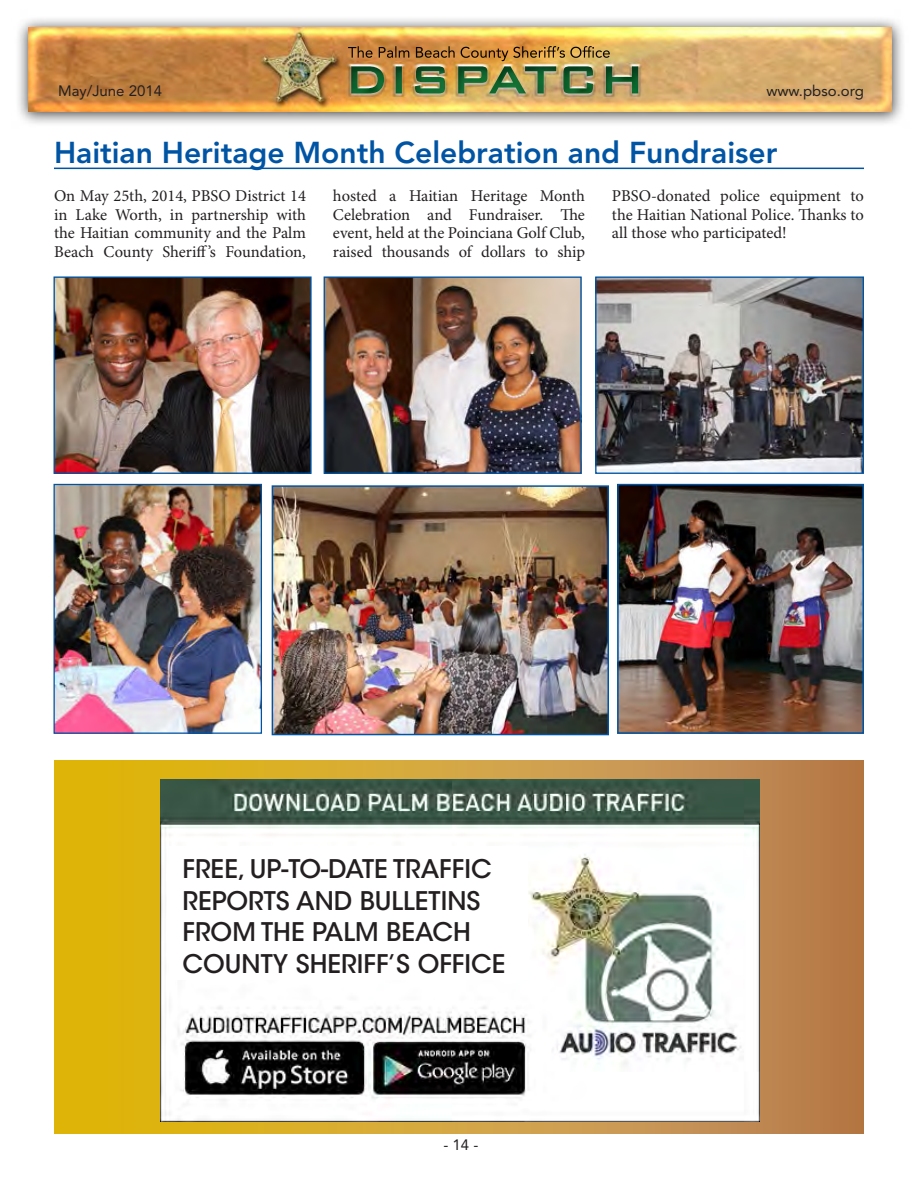
<style>
.page{position:relative;width:918px;height:1188px;background:#fff}
.page>*{position:absolute;margin:0;border:0;box-sizing:border-box;transform-origin:0 0}
.t1{font:800 30px "Avenir LT Std";color:#0054a4}
.t2{font:500 25.5px/32px "ITC Avant Garde Std";color:#231f20}
.t3{font:16.5px/18.8px "Minion Pro";color:#231f20;text-align:justify}
.t4{font:15px "Avenir LT Std";color:#231f20}
</style>
<div class="page">
<img style="left:18px;top:19px;width:885px;height:105px">
<img style="left:28px;top:27px;width:863px;height:84px">
<svg style="left:54px;top:760px;width:810px;height:374px;background:#cb9a2d"></svg>
<img style="left:56px;top:486px;width:204px;height:246px">
<div style="left:54px;top:484px;width:208px;height:250px;border:1px solid #0054a4"></div>
<img style="left:620px;top:487px;width:241px;height:244px">
<div style="left:617px;top:484px;width:247px;height:250px;border:2px solid #0054a4"></div>
<img style="left:275px;top:488px;width:331px;height:244px">
<div style="left:272px;top:485px;width:337px;height:250px;border:2px solid #0054a4"></div>
<img style="left:56px;top:278px;width:254px;height:194px">
<div style="left:54px;top:276px;width:258px;height:198px;border:1px solid #0054a4"></div>
<img style="left:326px;top:278px;width:254px;height:194px">
<div style="left:324px;top:276px;width:258px;height:198px;border:1px solid #0054a4"></div>
<img style="left:597px;top:278px;width:265px;height:194px">
<div style="left:595px;top:276px;width:269px;height:198px;border:1px solid #0054a4"></div>
<hr style="left:54px;top:168px;width:810px;height:1px;background:#0054a4">
<img style="left:161px;top:780px;width:598px;height:341px">
<div style="left:170px;top:847px;width:358px;height:133px;background:#fff"></div>
<p class="t4" style="left:58px;top:82px;width:105px">May/June 2014</p>
<p class="t4" style="left:766px;top:82px;width:99px">www.pbso.org</p>
<h1 class="t1" style="left:54px;top:135px;width:725px">Haitian Heritage Month Celebration and Fundraiser</h1>
<p class="t3" style="left:54px;top:187px;width:254px">On May 25th, 2014, PBSO District 14 in Lake Worth, in partnership with the Haitian community and the Palm Beach County Sheriff’s Foundation,</p>
<p class="t3" style="left:333px;top:187px;width:254px">hosted a Haitian Heritage Month Celebration and Fundraiser. The event, held at the Poinciana Golf Club, raised thousands of dollars to ship</p>
<p class="t3" style="left:612px;top:187px;width:254px">PBSO-donated police equipment to the Haitian National Police. Thanks to all those who participated!</p>
<h2 class="t2" style="left:183px;top:852px;width:325px">FREE, UP-TO-DATE TRAFFIC<br>REPORTS AND BULLETINS<br>FROM THE PALM BEACH<br>COUNTY SHERIFF’S OFFICE</h2>
<p class="t4" style="left:443px;top:1136px;width:37px">- 14 -</p>
</div>
